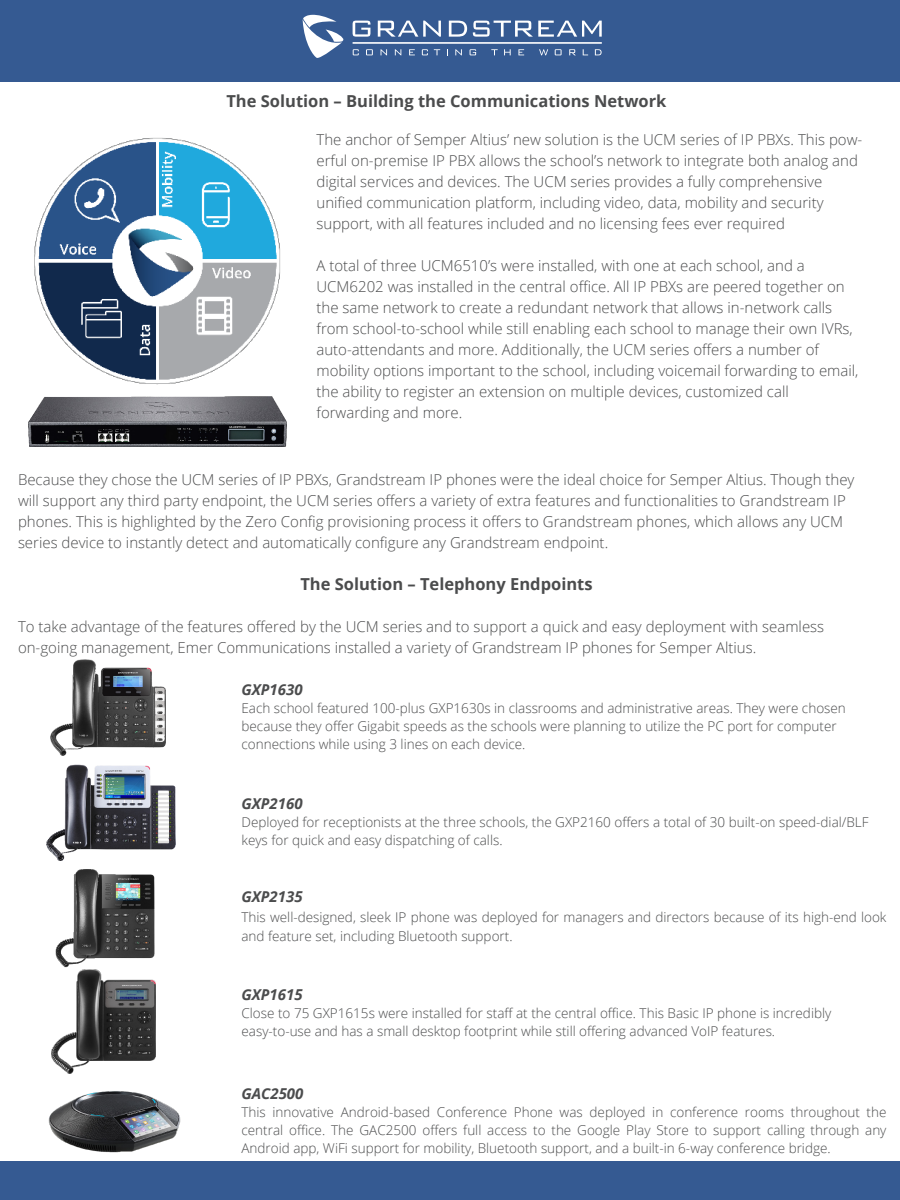
<style>
.page{position:relative;width:900px;height:1200px;background:#fff}
.page>*{position:absolute;margin:0;border:0;box-sizing:border-box;transform-origin:0 0}
.t1{font:700 16.5px "Open Sans";color:#4b4c4d}
.t2{font:300 15px/21px "Open Sans";color:#4b4c4d}
.t3{font:italic 700 15px "Open Sans";color:#4b4c4d}
.t4{font:300 13.5px/18px "Open Sans";color:#4b4c4d}
</style>
<div class="page">
<div style="left:0;top:0;width:900px;height:82px;background:#355a92"></div>
<svg style="left:303px;top:15px;width:40px;height:43px"></svg>
<svg style="left:353px;top:21px;width:17px;height:16px"></svg>
<svg style="left:378px;top:21px;width:63px;height:16px"></svg>
<svg style="left:449px;top:21px;width:18px;height:16px"></svg>
<svg style="left:473px;top:21px;width:129px;height:16px"></svg>
<svg style="left:353px;top:49px;width:6px;height:6px"></svg>
<svg style="left:366px;top:49px;width:7px;height:6px"></svg>
<svg style="left:381px;top:49px;width:6px;height:6px"></svg>
<svg style="left:395px;top:49px;width:6px;height:6px"></svg>
<svg style="left:409px;top:49px;width:6px;height:6px"></svg>
<svg style="left:422px;top:49px;width:6px;height:6px"></svg>
<svg style="left:434px;top:49px;width:6px;height:6px"></svg>
<svg style="left:455px;top:49px;width:7px;height:6px"></svg>
<svg style="left:470px;top:49px;width:6px;height:6px"></svg>
<svg style="left:491px;top:49px;width:7px;height:6px"></svg>
<svg style="left:504px;top:49px;width:7px;height:6px"></svg>
<svg style="left:518px;top:49px;width:6px;height:6px"></svg>
<svg style="left:595px;top:49px;width:7px;height:6px"></svg>
<svg style="left:555px;top:49px;width:7px;height:6px"></svg>
<svg style="left:569px;top:49px;width:7px;height:6px"></svg>
<svg style="left:539px;top:49px;width:9px;height:6px"></svg>
<hr style="left:353px;top:42px;width:249px;height:2px;background:#fff">
<div style="left:0;top:1161px;width:900px;height:39px;background:#355a92"></div>
<img style="left:34px;top:137px;width:247px;height:248px">
<img style="left:28px;top:396px;width:258px;height:50px">
<img style="left:50px;top:659px;width:115px;height:97px">
<img style="left:46px;top:764px;width:129px;height:87px">
<img style="left:50px;top:851px;width:105px;height:119px">
<img style="left:51px;top:970px;width:105px;height:104px">
<img style="left:48px;top:1091px;width:133px;height:62px">
<p class="t1" style="left:226px;top:89px;width:442px">The Solution – Building the Communications Network</p>
<p class="t2" style="left:316px;top:129px;width:547px">The anchor of Semper Altius’ new solution is the UCM series of IP PBXs. This pow&shy;erful on-premise IP PBX allows the school’s network to integrate both analog and digital services and devices. The UCM series provides a fully comprehensive</p>
<p class="t2" style="left:316px;top:192px;width:509px">unified communication platform, including video, data, mobility and security support, with all features included and no licensing fees ever required</p>
<p class="t2" style="left:316px;top:255px;width:543px">A total of three UCM6510’s were installed, with one at each school, and a UCM6202 was installed in the central office. All IP PBXs are peered together on the same network to create a redundant network that allows in-network calls from school-to-school while still enabling each school to manage their own IVRs, auto-attendants and more. Additionally, the UCM series offers a number of mobility options important to the school, including voicemail forwarding to email, the ability to register an extension on multiple devices, customized call forwarding and more.</p>
<p class="t2" style="left:18px;top:469px;width:838px">Because they chose the UCM series of IP PBXs, Grandstream IP phones were the ideal choice for Semper Altius. Though they will support any third party endpoint, the UCM series offers a variety of extra features and functionalities to Grandstream IP phones. This is highlighted by the Zero Config provisioning process it offers to Grandstream phones, which allows any UCM series device to instantly detect and automatically configure any Grandstream endpoint.</p>
<p class="t1" style="left:300px;top:572px;width:294px">The Solution – Telephony Endpoints</p>
<p class="t2" style="left:18px;top:616px;width:808px">To take advantage of the features offered by the UCM series and to support a quick and easy deployment with seamless on-going management, Emer Communications installed a variety of Grandstream IP phones for Semper Altius.</p>
<p class="t3" style="left:242px;top:679px;width:63px">GXP1630</p>
<p class="t4" style="left:242px;top:699px;width:606px">Each school featured 100-plus GXP1630s in classrooms and administrative areas. They were chosen because they offer Gigabit speeds as the schools were planning to utilize the PC port for computer connections while using 3 lines on each device.</p>
<p class="t3" style="left:242px;top:793px;width:63px">GXP2160</p>
<p class="t4" style="left:242px;top:813px;width:629px">Deployed for receptionists at the three schools, the GXP2160 offers a total of 30 built-on speed-dial/BLF keys for quick and easy dispatching of calls.</p>
<p class="t3" style="left:242px;top:886px;width:63px">GXP2135</p>
<p class="t4" style="left:242px;top:907px;width:647px;line-height:19.5px">This well-designed, sleek IP phone was deployed for managers and directors because of its high-end look and feature set, including Bluetooth support.</p>
<p class="t3" style="left:242px;top:984px;width:63px">GXP1615</p>
<p class="t4" style="left:242px;top:1004px;width:591px">Close to 75 GXP1615s were installed for staff at the central office. This Basic IP phone is incredibly easy-to-use and has a small desktop footprint while still offering advanced VoIP features.</p>
<p class="t3" style="left:242px;top:1083px;width:64px">GAC2500</p>
<p class="t4" style="left:242px;top:1103px;width:647px;text-align:justify">This innovative Android-based Conference Phone was deployed in conference rooms throughout the central office. The GAC2500 offers full access to the Google Play Store to support calling through any Android app, WiFi support for mobility, Bluetooth support, and a built-in 6-way conference bridge.</p>
</div>
